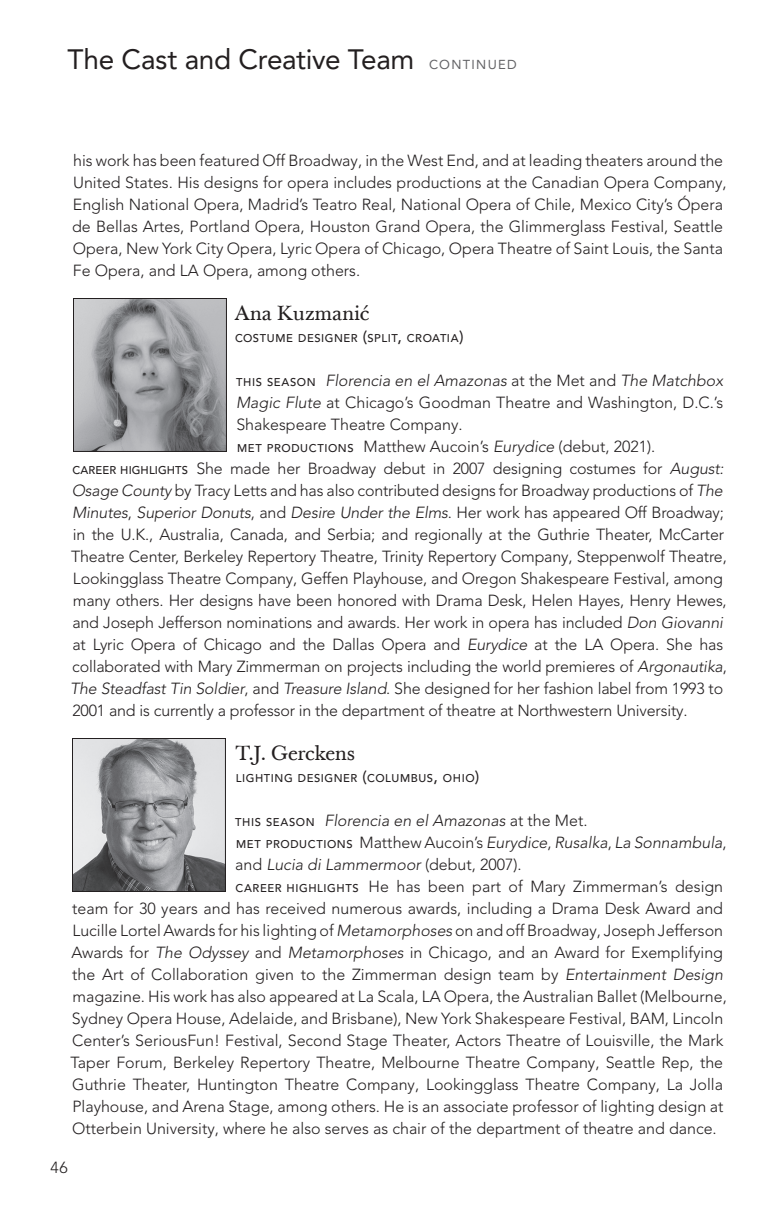
<style>
.page{position:relative;width:774px;height:1224px;background:#fff}
.page>*{position:absolute;margin:0;border:0;box-sizing:border-box;transform-origin:0 0}
.t1{font:28px "Avenir LT Pro";letter-spacing:-.01em;color:#231f20}
.t2{font:20px "Baskerville Ten";letter-spacing:-.015em;color:#231f20}
.t3{font:300 16px/22px "Avenir LT Pro";color:#231f20}
.t4{font:italic 300 16px "Avenir LT Pro";color:#231f20}
.t5{font:500 11.2px "Avenir LT Pro";letter-spacing:.05em;color:#231f20}
.s1{font-size:13px;color:#636366}
.s2{font-size:16px}
.s3{font-weight:500;font-style:normal;font-size:11.2px}
.s4{font-style:normal}
.s5{font-style:italic}
.s6{font-weight:500;font-size:11.2px}
</style>
<div class="page">
<img style="left:75px;top:300px;width:150px;height:150px">
<div style="left:73px;top:298px;width:154px;height:154px;border:1px solid #231f20"></div>
<img style="left:74px;top:740px;width:150px;height:150px">
<div style="left:72px;top:738px;width:154px;height:154px;border:1px solid #231f20"></div>
<h1 class="t1" style="left:68px;top:42px;width:451px">The Cast and Creative Team <span class="s1">CONTINUED</span></h1>
<p class="t3" style="left:72px;top:150px;width:656px">his work has been featured Off Broadway, in the West End, and at leading theaters around the United States. His designs for opera includes productions at the Canadian Opera Company, English National Opera, Madrid’s Teatro Real, National Opera of Chile, Mexico City’s Ópera de Bellas Artes, Portland Opera, Houston Grand Opera, the Glimmerglass Festival, Seattle Opera, New York City Opera, Lyric Opera of Chicago, Opera Theatre of Saint Louis, the Santa Fe Opera, and LA Opera, among others.</p>
<p class="t2" style="left:235px;top:301px;width:136px">Ana Kuzmanić</p>
<p class="t5" style="left:235px;top:331px;width:230px">COSTUME DESIGNER <span class="s2">(</span>SPLIT<span class="s2">,</span> CROATIA<span class="s2">)</span></p>
<p class="t4" style="left:236px;top:371px;width:488px"><span class="s3">THIS SEASON</span> Florencia en el Amazonas <span class="s4">at the Met and</span> The Matchbox</p>
<p class="t3" style="left:236px;top:392px;width:489px"><span class="s5">Magic Flute</span> at Chicago’s Goodman Theatre and Washington, D.C.’s</p>
<p class="t3" style="left:236px;top:414px;width:228px">Shakespeare Theatre Company.</p>
<p class="t3" style="left:237px;top:436px;width:420px"><span class="s6">MET PRODUCTIONS</span> Matthew Aucoin’s <span class="s5">Eurydice</span> (debut, 2021).</p>
<p class="t3" style="left:73px;top:458px;width:653px"><span class="s6">CAREER HIGHLIGHTS</span> She made her Broadway debut in 2007 designing costumes for <span class="s5">August:</span></p>
<p class="t3" style="left:72px;top:480px;width:653px"><span class="s5">Osage County</span> by Tracy Letts and has also contributed designs for Broadway productions of <span class="s5">The</span></p>
<p class="t4" style="left:72px;top:503px;width:653px">Minutes<span class="s4">,</span> Superior Donuts<span class="s4">, and</span> Desire Under the Elms<span class="s4">. Her work has appeared Off Broadway;</span></p>
<p class="t3" style="left:73px;top:524px;width:653px">in the U.K., Australia, Canada, and Serbia; and regionally at the Guthrie Theater, McCarter</p>
<p class="t3" style="left:71px;top:546px;width:657px">Theatre Center, Berkeley Repertory Theatre, Trinity Repertory Company, Steppenwolf Theatre,</p>
<p class="t3" style="left:73px;top:568px;width:652px">Lookingglass Theatre Company, Geffen Playhouse, and Oregon Shakespeare Festival, among</p>
<p class="t3" style="left:73px;top:590px;width:655px">many others. Her designs have been honored with Drama Desk, Helen Hayes, Henry Hewes,</p>
<p class="t3" style="left:72px;top:612px;width:652px">and Joseph Jefferson nominations and awards. Her work in opera has included <span class="s5">Don Giovanni</span></p>
<p class="t3" style="left:72px;top:634px;width:652px">at Lyric Opera of Chicago and the Dallas Opera and <span class="s5">Eurydice</span> at the LA Opera. She has</p>
<p class="t3" style="left:72px;top:656px;width:656px">collaborated with Mary Zimmerman on projects including the world premieres of <span class="s5">Argonautika</span>,</p>
<p class="t3" style="left:70px;top:678px;width:655px"><span class="s5">The Steadfast Tin Soldier</span>, and <span class="s5">Treasure Island</span>. She designed for her fashion label from 1993 to</p>
<p class="t3" style="left:72px;top:700px;width:617px">2001 and is currently a professor in the department of theatre at Northwestern University.</p>
<p class="t2" style="left:236px;top:741px;width:121px">T.J. Gerckens</p>
<p class="t5" style="left:236px;top:771px;width:245px">LIGHTING DESIGNER <span class="s2">(</span>COLUMBUS<span class="s2">,</span> OHIO<span class="s2">)</span></p>
<p class="t4" style="left:235px;top:811px;width:354px"><span class="s3">THIS SEASON</span> Florencia en el Amazonas <span class="s4">at the Met.</span></p>
<p class="t4" style="left:236px;top:833px;width:492px"><span class="s3">MET PRODUCTIONS</span> <span class="s4">Matthew Aucoin’s</span> Eurydice<span class="s4">,</span> Rusalka<span class="s4">,</span> La Sonnambula<span class="s4">,</span></p>
<p class="t4" style="left:235px;top:855px;width:288px"><span class="s4">and</span> Lucia di Lammermoor <span class="s4">(debut, 2007).</span></p>
<p class="t3" style="left:235px;top:876px;width:489px"><span class="s6">CAREER HIGHLIGHTS</span> He has been part of Mary Zimmerman’s design</p>
<p class="t3" style="left:72px;top:898px;width:652px">team for 30 years and has received numerous awards, including a Drama Desk Award and</p>
<p class="t3" style="left:72px;top:920px;width:652px">Lucille Lortel Awards for his lighting of <span class="s5">Metamorphoses</span> on and off Broadway, Joseph Jefferson</p>
<p class="t3" style="left:72px;top:942px;width:653px">Awards for <span class="s5">The Odyssey</span> and <span class="s5">Metamorphoses</span> in Chicago, and an Award for Exemplifying</p>
<p class="t3" style="left:72px;top:964px;width:652px">the Art of Collaboration given to the Zimmerman design team by <span class="s5">Entertainment Design</span></p>
<p class="t3" style="left:72px;top:986px;width:656px">magazine. His work has also appeared at La Scala, LA Opera, the Australian Ballet (Melbourne,</p>
<p class="t3" style="left:72px;top:1008px;width:653px">Sydney Opera House, Adelaide, and Brisbane), New York Shakespeare Festival, BAM, Lincoln</p>
<p class="t3" style="left:72px;top:1030px;width:653px">Center’s SeriousFun! Festival, Second Stage Theater, Actors Theatre of Louisville, the Mark</p>
<p class="t3" style="left:71px;top:1052px;width:654px">Taper Forum, Berkeley Repertory Theatre, Melbourne Theatre Company, Seattle Rep, the</p>
<p class="t3" style="left:72px;top:1074px;width:652px">Guthrie Theater, Huntington Theatre Company, Lookingglass Theatre Company, La Jolla</p>
<p class="t3" style="left:72px;top:1096px;width:653px">Playhouse, and Arena Stage, among others. He is an associate professor of lighting design at</p>
<p class="t3" style="left:72px;top:1118px;width:646px">Otterbein University, where he also serves as chair of the department of theatre and dance.</p>
<p class="t3" style="left:51px;top:1156px;width:19px">46</p>
</div>
